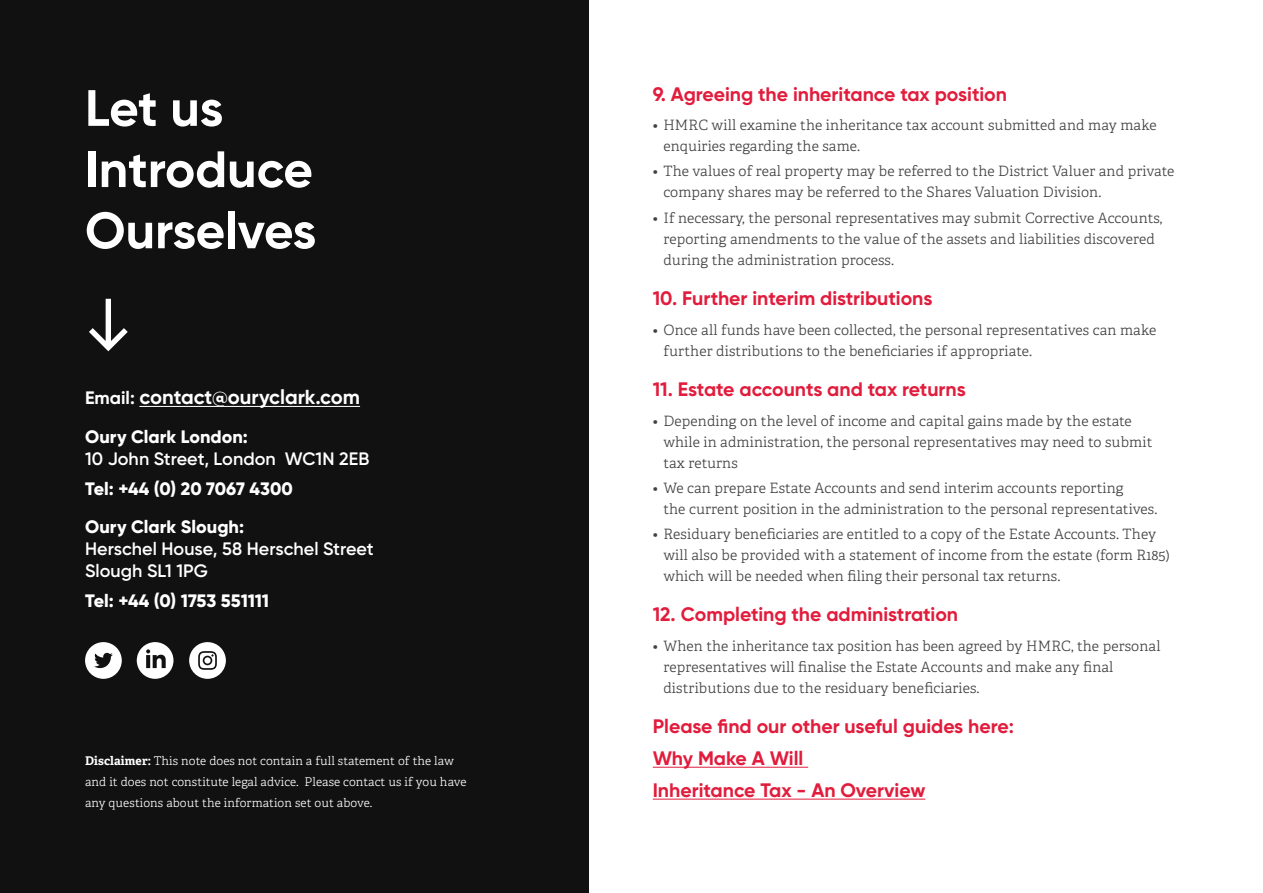
<style>
.page{position:relative;width:1263px;height:893px;background:#fff}
.page>*{position:absolute;margin:0;border:0;box-sizing:border-box;transform-origin:0 0}
.t1{font:700 51px/61.2px "Gilroy";color:#fff}
.t2{font:700 20.25px "Gilroy";color:#fff}
.t3{font:700 19.5px/32px "Gilroy";color:#e11c3c}
.t4{font:800 18px/38.5px "Gilroy";letter-spacing:.005em;color:#fff}
.t5{font:600 18px/21.6px "Gilroy";color:#fff}
.t6{font:300 14.25px/21px "Adelle";letter-spacing:.01em;color:#414042}
.t7{font:300 12px/21px "Adelle";letter-spacing:.01em;color:#fff}
.s1{font-size:18px}
.s2{font-weight:700}
</style>
<div class="page">
<hr style="left:653px;top:767px;width:155px;height:1px;background:#e11c3c">
<hr style="left:653px;top:799px;width:272px;height:1px;background:#e11c3c">
<div style="left:0;top:0;width:589px;height:893px;background:#111"></div>
<hr style="left:139px;top:406px;width:221px;height:1px;background:#fff">
<svg style="left:89px;top:299px;width:39px;height:52px"></svg>
<svg style="left:85px;top:642px;width:37px;height:37px"></svg>
<svg style="left:137px;top:642px;width:36px;height:37px"></svg>
<svg style="left:189px;top:642px;width:37px;height:37px"></svg>
<svg style="left:204px;top:657px;width:7px;height:7px"></svg>
<h1 class="t1" style="left:85px;top:77px;width:233px">Let us<br>Introduce<br>Ourselves</h1>
<h2 class="t2" style="left:85px;top:385px;width:276px"><span class="s1">Email:</span> contact@ouryclark.com</h2>
<p class="t4" style="left:85px;top:417px;width:164px">Oury Clark London:</p>
<p class="t5" style="left:85px;top:447px;width:286px">10 John Street, London WC1N 2EB</p>
<p class="t4" style="left:85px;top:469px;width:209px">Tel: +44 (0) 20 7067 4300<br>Oury Clark Slough:</p>
<p class="t5" style="left:85px;top:538px;width:290px">Herschel House, 58 Herschel Street<br>Slough SL1 1PG</p>
<p class="t4" style="left:85px;top:581px;width:186px">Tel: +44 (0) 1753 551111</p>
<p class="t7" style="left:85px;top:750px;width:383px"><span class="s2">Disclaimer:</span> This note does not contain a full statement of the law and it does not constitute legal advice. Please contact us if you have any questions about the information set out above.</p>
<h3 class="t3" style="left:653px;top:78px;width:356px">9. Agreeing the inheritance tax position</h3>
<p class="t6" style="left:663px;top:115px;width:495px;text-indent:-11px">• HMRC will examine the inheritance tax account submitted and may make enquiries regarding the same.</p>
<p class="t6" style="left:663px;top:161px;width:512px;text-indent:-11px">• The values of real property may be referred to the District Valuer and private company shares may be referred to the Shares Valuation Division.</p>
<p class="t6" style="left:663px;top:207px;width:500px;text-indent:-11px">• If necessary, the personal representatives may submit Corrective Accounts, reporting amendments to the value of the assets and liabilities discovered during the administration process.</p>
<h3 class="t3" style="left:653px;top:282px;width:281px">10. Further interim distributions</h3>
<p class="t6" style="left:663px;top:319px;width:494px;text-indent:-11px">• Once all funds have been collected, the personal representatives can make further distributions to the beneficiaries if appropriate.</p>
<h3 class="t3" style="left:653px;top:373px;width:315px">11. Estate accounts and tax returns</h3>
<p class="t6" style="left:663px;top:410px;width:491px;text-indent:-11px">• Depending on the level of income and capital gains made by the estate while in administration, the personal representatives may need to submit tax returns</p>
<p class="t6" style="left:663px;top:477px;width:496px;text-indent:-11px">• We can prepare Estate Accounts and send interim accounts reporting<br>the current position in the administration to the personal representatives.</p>
<p class="t6" style="left:663px;top:524px;width:508px;text-indent:-11px">• Residuary beneficiaries are entitled to a copy of the Estate Accounts. They will also be provided with a statement of income from the estate (form R185) which will be needed when filing their personal tax returns.</p>
<h3 class="t3" style="left:653px;top:598px;width:307px">12. Completing the administration</h3>
<p class="t6" style="left:663px;top:636px;width:499px;text-indent:-11px">• When the inheritance tax position has been agreed by HMRC, the personal representatives will finalise the Estate Accounts and make any final distributions due to the residuary beneficiaries.</p>
<h3 class="t3" style="left:653px;top:710px;width:363px">Please find our other useful guides here:<br>Why Make A Will<br>Inheritance Tax - An Overview</h3>
</div>
